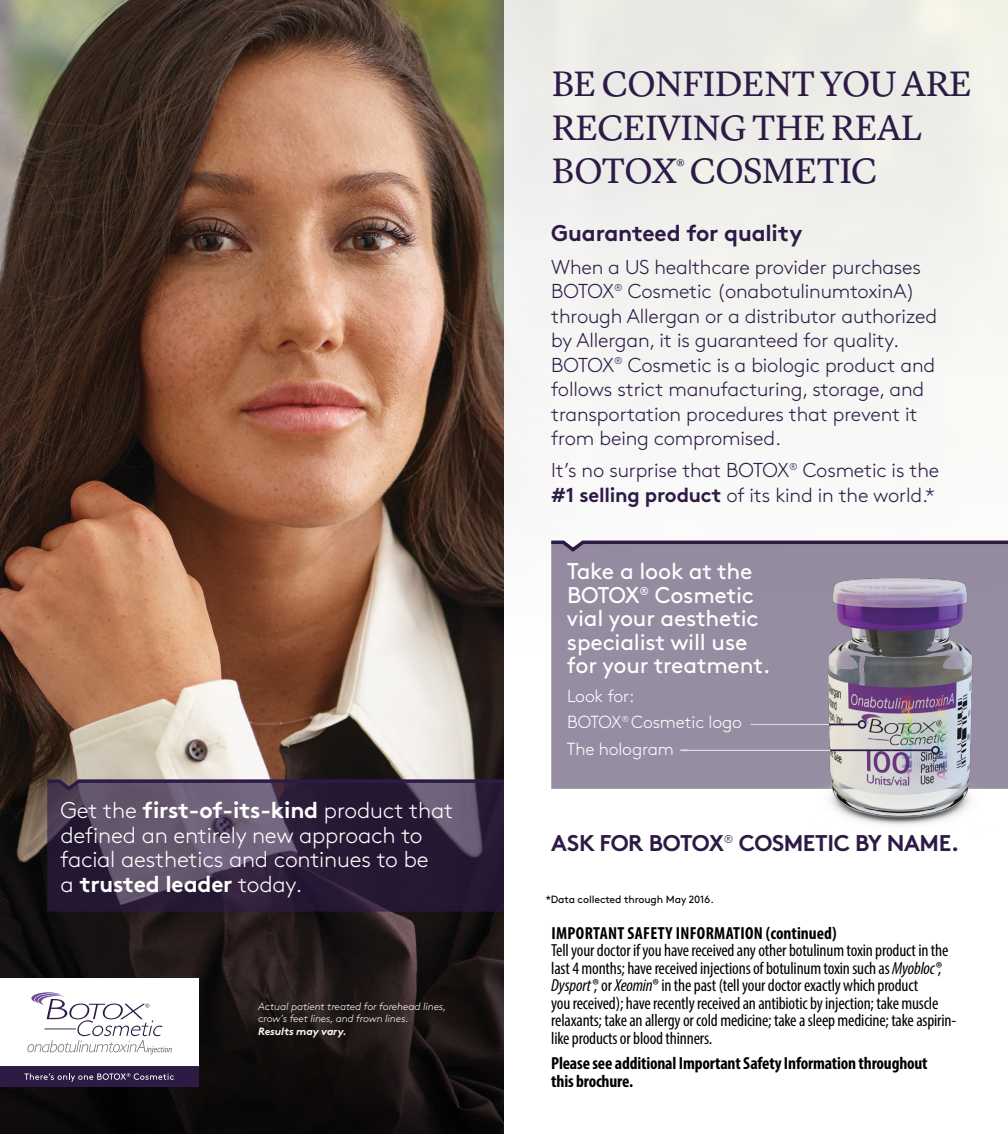
<style>
.page{position:relative;width:1008px;height:1134px;background:#fff}
.page>*{position:absolute;margin:0;border:0;box-sizing:border-box;transform-origin:0 0}
.t1{font:36.75px/43.8px "Lyon Text";letter-spacing:-.025em;color:#2d1b46}
.t2{font:300 22.75px/24.5px "Brown Std";letter-spacing:-.01em;color:#fff}
.t3{font:22.75px/23.6px "Brown Std";letter-spacing:-.01em;color:#fff}
.t4{font:700 22.75px "Brown Std";letter-spacing:-.02em;color:#2d1b46}
.t5{font:300 20.12px/24.5px "Brown Std";letter-spacing:-.01em;color:#2d1b46}
.t6{font:condensed 17.5px/17.5px "Myriad Pro";letter-spacing:-.01em;color:#000}
.t7{font:700 condensed 17.5px/17.5px "Myriad Pro";letter-spacing:-.01em;color:#000}
.t8{font:700 condensed 17.5px "Myriad Pro";letter-spacing:.02em;color:#000}
.t9{font:300 17.5px/26.2px "Brown Std";letter-spacing:-.01em;color:#fff}
.t10{font:italic 300 10.5px/12.2px "Brown Std";letter-spacing:-.01em;color:#fff}
.t11{font:10.5px "Brown Std";letter-spacing:-.01em;color:#000}
.t12{font:italic 700 10.5px "Brown Std";letter-spacing:-.01em;color:#fff}
.s1{font-weight:700}
.s2{font-style:italic}
</style>
<div class="page">
<img style="left:0;top:0;width:504px;height:895px">
<div style="left:504px;top:0;width:504px;height:1134px;background:linear-gradient(to bottom,#edeee9,#fff)"></div>
<svg style="left:0;top:895px;width:504px;height:239px;background:#171212"></svg>
<div style="left:551px;top:554px;width:457px;height:235px;background:#968da2"></div>
<svg style="left:548px;top:539px;width:460px;height:15px;background:#847992"></svg>
<img style="left:812px;top:545px;width:180px;height:288px">
<hr style="left:751px;top:724px;width:108px;height:1px;background:#2d1b46">
<div style="left:858px;top:720px;width:9px;height:9px;border:2px solid #2d1b46;border-radius:50%"></div>
<hr style="left:751px;top:724px;width:78px;height:1px;background:#d8dfe1">
<hr style="left:688px;top:749px;width:244px;height:2px;background:#2d1b46">
<div style="left:931px;top:746px;width:9px;height:9px;border:2px solid #2d1b46;border-radius:50%"></div>
<hr style="left:680px;top:749px;width:150px;height:2px;background:#d8dfe1">
<svg style="left:47px;top:793px;width:457px;height:119px;background:#3e304a"></svg>
<svg style="left:44px;top:778px;width:464px;height:15px;background:#50425b"></svg>
<div style="left:0;top:978px;width:199px;height:109px;background:#fff"></div>
<svg style="left:27px;top:992px;width:145px;height:62px"></svg>
<div style="left:0;top:1067px;width:199px;height:20px;background:#2d1b46"></div>
<svg style="left:25px;top:1073px;width:149px;height:9px"></svg>
<h2 class="t2" style="left:60px;top:799px;width:394px">Get the <span class="s1">first-of-its-kind</span> product that defined an entirely new approach to facial aesthetics and continues to be<br>a <span class="s1">trusted leader</span> today.</h2>
<p class="t10" style="left:258px;top:1001px;width:190px">Actual patient treated for forehead lines, crow’s feet lines, and frown lines.</p>
<p class="t12" style="left:258px;top:1025px;width:90px">Results may vary.</p>
<h1 class="t1" style="left:552px;top:59px;width:422px">BE CONFIDENT YOU ARE<br>RECEIVING THE REAL<br>BOTOX<sup>®</sup> COSMETIC</h1>
<h2 class="t4" style="left:551px;top:219px;width:253px">Guaranteed for quality</h2>
<p class="t5" style="left:551px;top:255px;width:387px">When a US healthcare provider purchases BOTOX<sup>®</sup> Cosmetic (onabotulinumtoxinA) through Allergan or a distributor authorized by Allergan, it is guaranteed for quality.<br>BOTOX<sup>®</sup> Cosmetic is a biologic product and follows strict manufacturing, storage, and transportation procedures that prevent it from being compromised.</p>
<p class="t5" style="left:551px;top:459px;width:390px">It’s no surprise that BOTOX<sup>®</sup> Cosmetic is the <span class="s1">#1 selling product</span> of its kind in the world.*</p>
<h2 class="t3" style="left:567px;top:559px;width:205px">Take a look at the<br>BOTOX<sup>®</sup> Cosmetic vial your aesthetic specialist will use for your treatment.</h2>
<p class="t9" style="left:567px;top:683px;width:176px">Look for:<br>BOTOX<sup>®</sup> Cosmetic logo<br>The hologram</p>
<h2 class="t4" style="left:551px;top:830px;width:410px">ASK FOR BOTOX<sup>®</sup> COSMETIC BY NAME.</h2>
<p class="t11" style="left:546px;top:893px;width:170px">*Data collected through May 2016.</p>
<p class="t8" style="left:551px;top:922px;width:287px">IMPORTANT SAFETY INFORMATION (continued)</p>
<p class="t6" style="left:551px;top:942px;width:407px">Tell your doctor if you have received any other botulinum toxin product in the last 4 months; have received injections of botulinum toxin such as <span class="s2">Myobloc</span>®, <span class="s2">Dysport</span>®, or <span class="s2">Xeomin</span>® in the past (tell your doctor exactly which product<br>you received); have recently received an antibiotic by injection; take muscle relaxants; take an allergy or cold medicine; take a sleep medicine; take aspirin&shy;like products or blood thinners.</p>
<p class="t7" style="left:551px;top:1054px;width:378px">Please see additional Important Safety Information throughout this brochure.</p>
</div>
